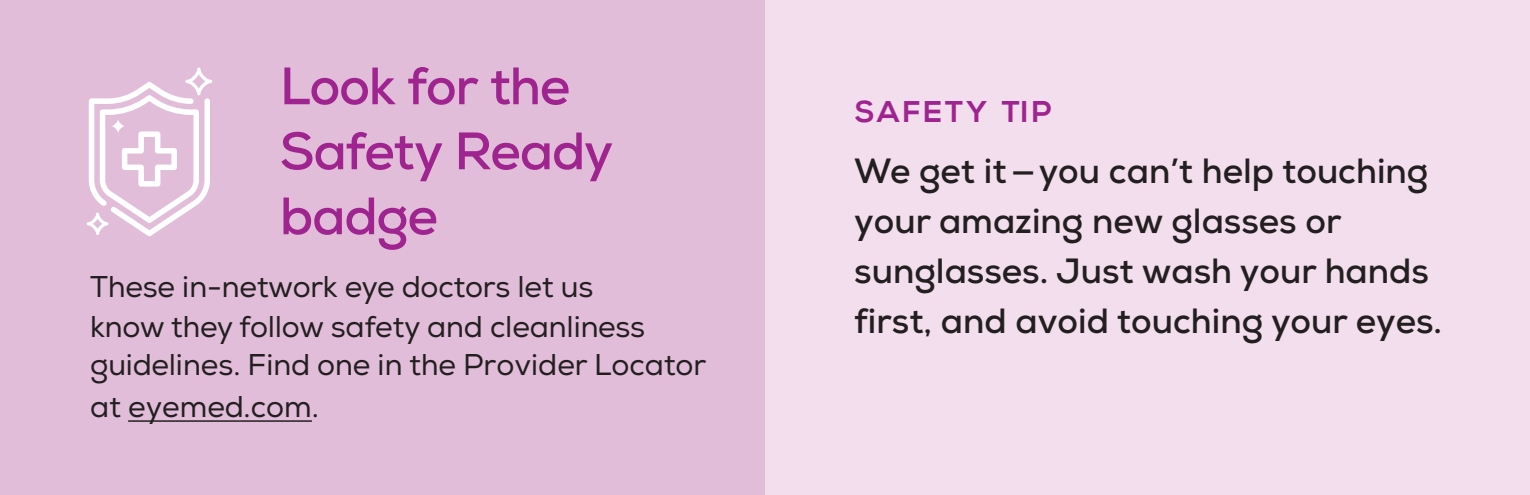
<style>
.page{position:relative;width:1530px;height:495px;background:#fff}
.page>*{position:absolute;margin:0;border:0;box-sizing:border-box;transform-origin:0 0}
.t1{font:700 52.5px/65px "Nexa";letter-spacing:-.025em;color:#9f248f}
.t2{font:700 35px/50px "Nexa";color:#231f20}
.t3{font:30px/39px "Nexa";letter-spacing:-.01em;color:#231f20}
.t4{font:800 30px "Nexa";letter-spacing:.07em;color:#9f248f}
</style>
<div class="page">
<div style="left:765px;top:0;width:765px;height:495px;background:#f2deec"></div>
<div style="left:0;top:0;width:765px;height:495px;background:#e1bdd9"></div>
<svg style="left:87px;top:68px;width:125px;height:168px"></svg>
<svg style="left:111px;top:119px;width:14px;height:14px"></svg>
<hr style="left:128px;top:420px;width:184px;height:2px;background:#231f20">
<h1 class="t1" style="left:280px;top:54px;width:335px">Look for the<br>Safety Ready badge</h1>
<p class="t3" style="left:90px;top:267px;width:618px">These in-network eye doctors let us<br>know they follow safety and cleanliness guidelines. Find one in the Provider Locator</p>
<p class="t3" style="left:90px;top:387px;width:231px">at eyemed.com.</p>
<p class="t4" style="left:855px;top:93px;width:199px">SAFETY TIP</p>
<p class="t2" style="left:854px;top:146px;width:589px">We get it — you can’t help touching your amazing new glasses or sunglasses. Just wash your hands first, and avoid touching your eyes.</p>
</div>
